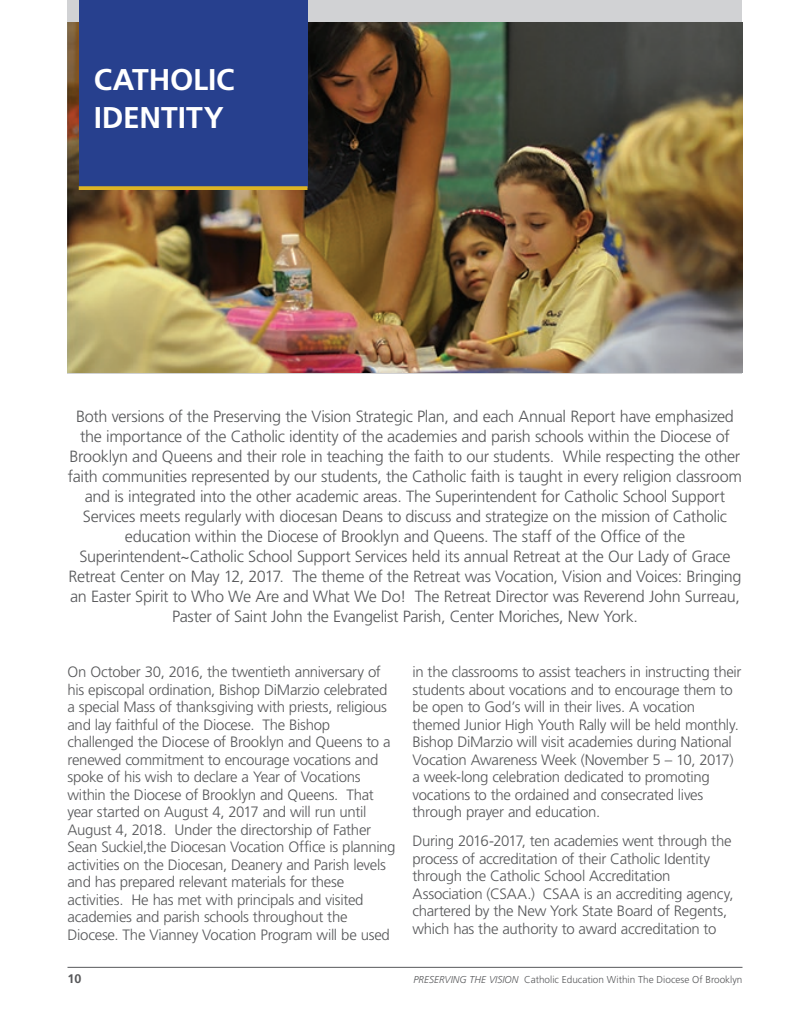
<style>
.page{position:relative;width:810px;height:1035px;background:#fff}
.page>*{position:absolute;margin:0;border:0;box-sizing:border-box;transform-origin:0 0}
.t1{font:700 30px/37.5px "Frutiger LT Std";letter-spacing:-.005em;color:#fff}
.t2{font:300 16.25px/20px "Frutiger LT Std";letter-spacing:-.02em;color:#57585a;text-align:center}
.t3{font:300 15px/17.5px "Frutiger LT Std";letter-spacing:-.02em;color:#57585a}
.t4{font:700 12.5px "Frutiger LT Std";color:#57585a}
.t5{font:300 10px "Frutiger LT Std";color:#57585a}
.s1{font-style:italic}
</style>
<div class="page">
<hr style="left:68px;top:967px;width:674px;height:1px;background:#57585a">
<div style="left:68px;top:0;width:674px;height:373px;background:#d1d2d4"></div>
<img style="left:68px;top:22px;width:674px;height:351px">
<div style="left:79px;top:0;width:229px;height:188px;background:#27408e"></div>
<svg style="left:79px;top:186px;width:229px;height:4px"></svg>
<h1 class="t1" style="left:94px;top:61px;width:140px">CATHOLIC<br>IDENTITY</h1>
<p class="t2" style="left:68px;top:406px;width:676px">Both versions of the Preserving the Vision Strategic Plan, and each Annual Report have emphasized the importance of the Catholic identity of the academies and parish schools within the Diocese of Brooklyn and Queens and their role in teaching the faith to our students. While respecting the other faith communities represented by our students, the Catholic faith is taught in every religion classroom and is integrated into the other academic areas. The Superintendent for Catholic School Support Services meets regularly with diocesan Deans to discuss and strategize on the mission of Catholic education within the Diocese of Brooklyn and Queens. The staff of the Office of the Superintendent~Catholic School Support Services held its annual Retreat at the Our Lady of Grace Retreat Center on May 12, 2017. The theme of the Retreat was Vocation, Vision and Voices: Bringing an Easter Spirit to Who We Are and What We Do! The Retreat Director was Reverend John Surreau, Paster of Saint John the Evangelist Parish, Center Moriches, New York.</p>
<p class="t3" style="left:68px;top:664px;width:330px">On October 30, 2016, the twentieth anniversary of his episcopal ordination, Bishop DiMarzio celebrated a special Mass of thanksgiving with priests, religious and lay faithful of the Diocese. The Bishop challenged the Diocese of Brooklyn and Queens to a renewed commitment to encourage vocations and spoke of his wish to declare a Year of Vocations within the Diocese of Brooklyn and Queens. That year started on August 4, 2017 and will run until August 4, 2018. Under the directorship of Father Sean Suckiel,the Diocesan Vocation Office is planning activities on the Diocesan, Deanery and Parish levels and has prepared relevant materials for these activities. He has met with principals and visited academies and parish schools throughout the Diocese. The Vianney Vocation Program will be used</p>
<p class="t3" style="left:412px;top:664px;width:331px">in the classrooms to assist teachers in instructing their students about vocations and to encourage them to be open to God’s will in their lives. A vocation themed Junior High Youth Rally will be held monthly.<br>Bishop DiMarzio will visit academies during National Vocation Awareness Week (November 5 – 10, 2017) a week-long celebration dedicated to promoting vocations to the ordained and consecrated lives through prayer and education.</p>
<p class="t3" style="left:412px;top:832px;width:323px">During 2016-2017, ten academies went through the process of accreditation of their Catholic Identity through the Catholic School Accreditation Association (CSAA.) CSAA is an accrediting agency, chartered by the New York State Board of Regents, which has the authority to award accreditation to</p>
<p class="t4" style="left:68px;top:971px;width:15px">10</p>
<p class="t5" style="left:414px;top:973px;width:330px"><span class="s1">PRESERVING THE VISION</span> Catholic Education Within The Diocese Of Brooklyn</p>
</div>
